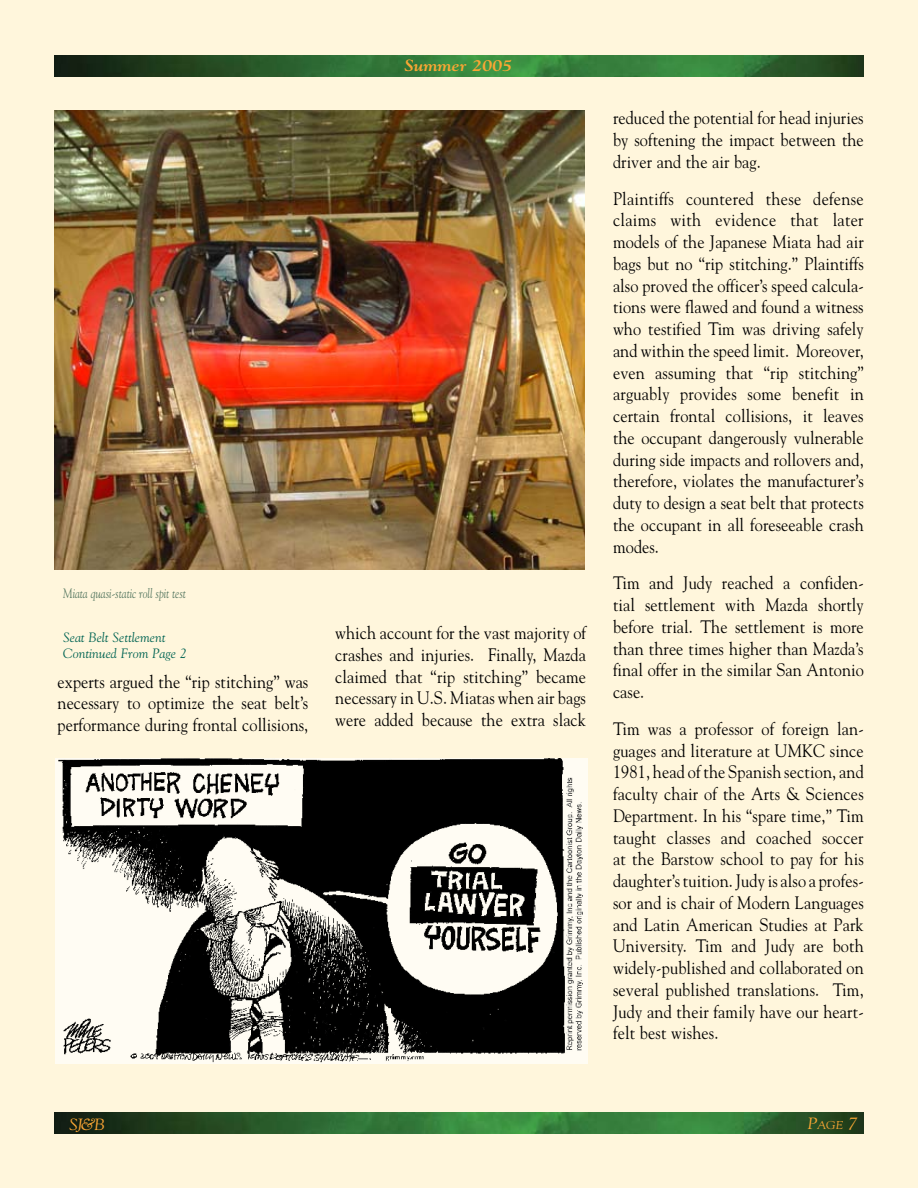
<style>
.page{position:relative;width:918px;height:1188px;background:#fff6dc}
.page>*{position:absolute;margin:0;border:0;box-sizing:border-box;transform-origin:0 0}
.t1{font:18px/21.8px "Goudy";letter-spacing:.005em;color:#000;text-align:justify;scale:.9 1}
.t2{font:italic 700 16.2px "Goudy";color:#faa634;scale:1.11 1}
.t3{font:italic 16.2px "Goudy";color:#faa634;scale:1.11 1}
.t4{font:italic 13.5px/16.2px "Goudy";color:#006453}
.t5{font:italic 13.5px "Goudy";color:#587962;scale:.8 1}
.t6{font:italic 11.4px "Goudy";color:#faa634;scale:1.11 1}
.s1{font-size:16.2px}
</style>
<div class="page">
<img style="left:55px;top:110px;width:530px;height:460px">
<img style="left:55px;top:759px;width:532px;height:304px">
<img style="left:54px;top:56px;width:810px;height:21px">
<img style="left:54px;top:1113px;width:810px;height:21px">
<svg style="left:849px;top:1117px;width:9px;height:12px"></svg>
<p class="t5" style="left:63px;top:585px;width:155px">Miata quasi-static roll spit test</p>
<p class="t4" style="left:63px;top:629px;width:125px">Seat Belt Settlement<br>Continued From Page 2</p>
<p class="t1" style="left:58px;top:670px;width:280px">experts argued the “rip stitching” was necessary to optimize the seat belt’s performance during frontal collisions,</p>
<p class="t2" style="left:405px;top:55px;width:98px">Summer 2005</p>
<p class="t1" style="left:335px;top:621px;width:280px">which account for the vast majority of crashes and injuries. Finally, Mazda claimed that “rip stitching” became necessary in U.S. Miatas when air bags were added because the extra slack</p>
<p class="t1" style="left:613px;top:107px;width:280px">reduced the potential for head injuries by softening the impact between the driver and the air bag.</p>
<p class="t1" style="left:613px;top:187px;width:280px">Plaintiffs countered these defense claims with evidence that later models of the Japanese Miata had air bags but no “rip stitching.” Plaintiffs also proved the officer’s speed calcula&shy;tions were flawed and found a witness who testified Tim was driving safely and within the speed limit. Moreover, even assuming that “rip stitching” arguably provides some benefit in certain frontal collisions, it leaves the occupant dangerously vulnerable during side impacts and rollovers and, therefore, violates the manufacturer’s duty to design a seat belt that protects the occupant in all foreseeable crash modes.</p>
<p class="t1" style="left:613px;top:572px;width:280px">Tim and Judy reached a confiden&shy;tial settlement with Mazda shortly before trial. The settlement is more than three times higher than Mazda’s final offer in the similar San Antonio case.</p>
<p class="t1" style="left:613px;top:717px;width:280px">Tim was a professor of foreign lan&shy;guages and literature at UMKC since 1981, head of the Spanish section, and faculty chair of the Arts &amp; Sciences Department. In his “spare time,” Tim taught classes and coached soccer at the Barstow school to pay for his daughter’s tuition. Judy is also a profes&shy;sor and is chair of Modern Languages and Latin American Studies at Park University. Tim and Judy are both widely-published and collaborated on several published translations. Tim, Judy and their family have our heart&shy;felt best wishes.</p>
<p class="t3" style="left:69px;top:1114px;width:34px">SJ&amp;B</p>
<p class="t6" style="left:808px;top:1118px;width:34px"><span class="s1">P</span>age</p>
</div>
